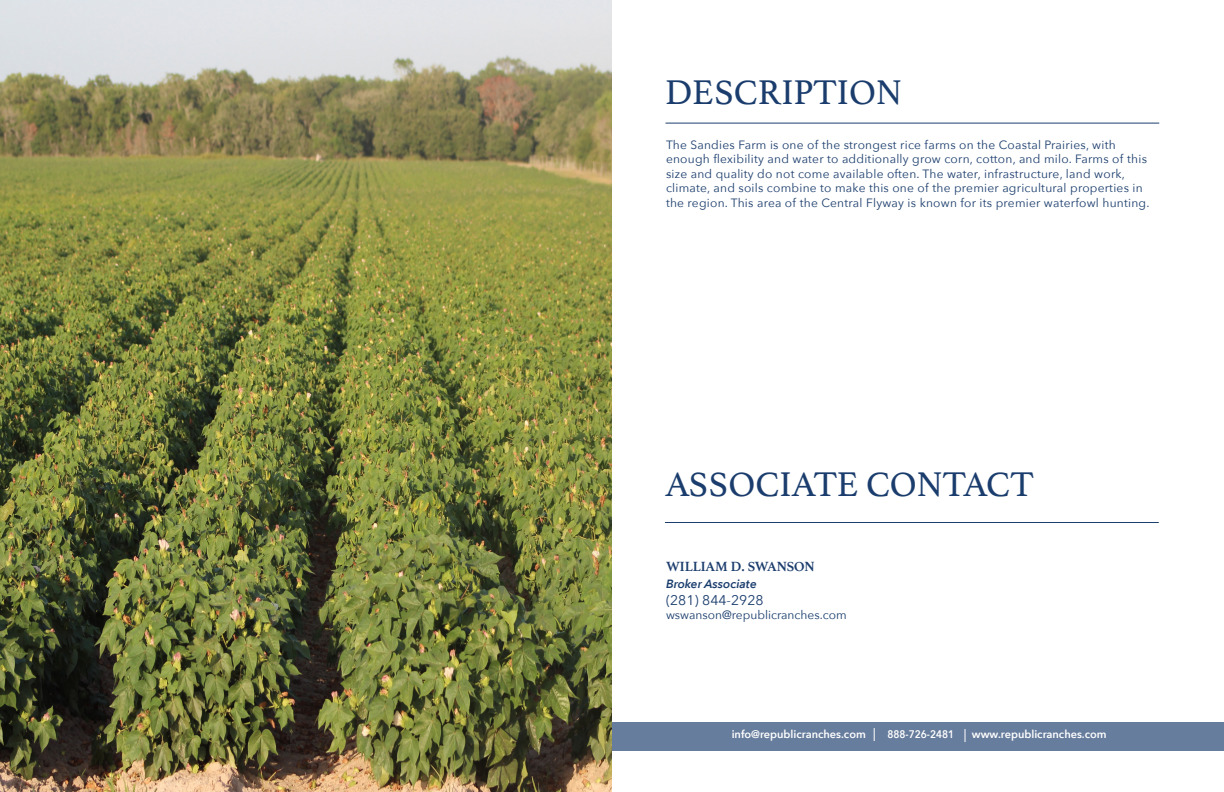
<style>
.page{position:relative;width:1224px;height:792px;background:#fff}
.page>*{position:absolute;margin:0;border:0;box-sizing:border-box;transform-origin:0 0}
.t1{font:36px "Athelas";color:#1b3d6d}
.t2{font:700 14px "Athelas";color:#1b3d6d}
.t3{font:14px "Avenir Next";color:#1b3d6d}
.t4{font:12px/14.4px "Avenir Next";letter-spacing:.02em;color:#1b3d6d}
.t5{font:12px "Avenir Next";color:#193d6d}
.t6{font:italic 600 12px "Avenir Next";color:#193d6d}
.t7{font:600 11px "Avenir Next";color:#fff}
.t8{font:600 11px "Avenir Next";color:#fff;scale:.9 1}
</style>
<div class="page">
<div style="left:612px;top:722px;width:612px;height:29px;background:#677d9d"></div>
<img style="left:0;top:0;width:612px;height:792px">
<hr style="left:665px;top:522px;width:494px;height:1px;background:#1a3e6d">
<hr style="left:666px;top:123px;width:493px;height:1px;background:#1a3e6d">
<svg style="left:874px;top:728px;width:1px;height:13px"></svg>
<svg style="left:965px;top:729px;width:1px;height:13px"></svg>
<h1 class="t1" style="left:665px;top:64px;width:239px">DESCRIPTION</h1>
<p class="t4" style="left:666px;top:137px;width:485px">The Sandies Farm is one of the strongest rice farms on the Coastal Prairies, with enough flexibility and water to additionally grow corn, cotton, and milo. Farms of this size and quality do not come available often. The water, infrastructure, land work, climate, and soils combine to make this one of the premier agricultural properties in the region. This area of the Central Flyway is known for its premier waterfowl hunting.</p>
<h1 class="t1" style="left:665px;top:456px;width:370px">ASSOCIATE CONTACT</h1>
<p class="t2" style="left:666px;top:555px;width:150px">WILLIAM D. SWANSON</p>
<p class="t6" style="left:666px;top:573px;width:92px">Broker Associate</p>
<p class="t3" style="left:666px;top:588px;width:99px">(281) 844-2928</p>
<p class="t5" style="left:666px;top:605px;width:182px">wswanson@republicranches.com</p>
<p class="t7" style="left:732px;top:725px;width:136px">info@republicranches.com</p>
<p class="t8" style="left:888px;top:725px;width:76px">888-726-2481</p>
<p class="t7" style="left:972px;top:725px;width:136px">www.republicranches.com</p>
</div>
